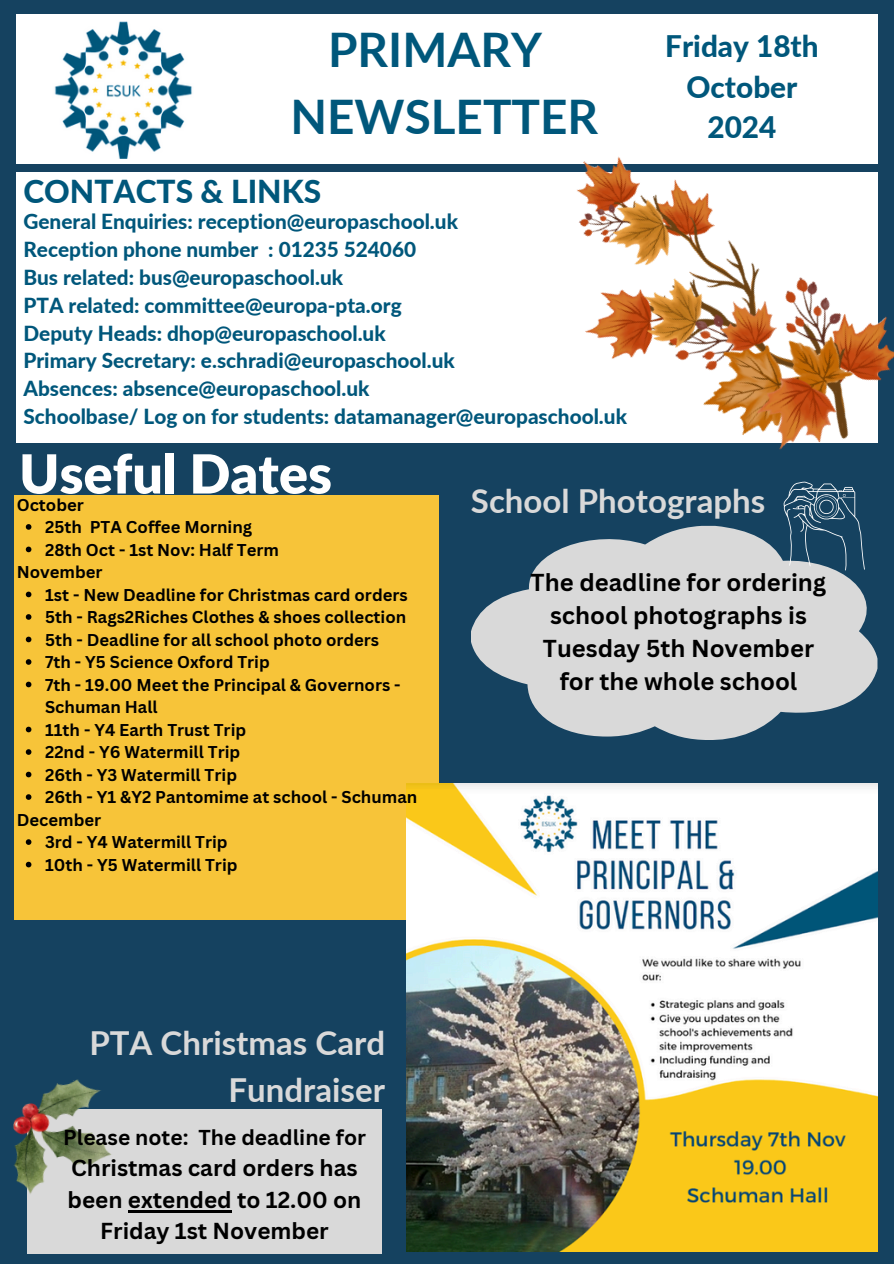
<style>
.page{position:relative;width:894px;height:1264px;background:#fff}
.page>*{position:absolute;margin:0;border:0;box-sizing:border-box;transform-origin:0 0}
.t1{font:900 53.85px "Lato";color:#fff}
.t2{font:700 47.7px/66.3px "Lato";color:#00577b;text-align:center}
.t3{font:700 33px/46.2px "Lato";color:#d9d9d9;text-align:right}
.t4{font:800 31.65px "Lato";color:#00577b}
.t5{font:800 29.7px/40.5px "Lato";color:#00577b;text-align:center}
.t6{font:700 23.85px/33.2px "Canva Sans";color:#000;text-align:center}
.t7{font:700 22.5px/31.5px "Canva Sans";color:#000;text-align:center}
.t8{font:700 21px "Canva Sans";color:#000}
.t9{font:800 20.7px/27.9px "Lato";color:#00577b}
.t10{font:700 16.65px/22.5px "Canva Sans";color:#000}
</style>
<div class="page">
<div style="left:0;top:0;width:893px;height:1263px;background:#154260"></div>
<div style="left:16px;top:14px;width:861px;height:150px;background:#fff"></div>
<img style="left:54px;top:21px;width:138px;height:137px">
<div style="left:16px;top:172px;width:861px;height:270px;background:#fff"></div>
<div style="left:14px;top:495px;width:425px;height:424px;background:#f7c439"></div>
<img style="left:505px;top:132px;width:388px;height:318px">
<img style="left:407px;top:783px;width:470px;height:468px">
<div style="left:28px;top:1109px;width:354px;height:144px;background:#d9d9d9"></div>
<img style="left:13px;top:1079px;width:99px;height:117px">
<svg style="left:26px;top:524px;width:5px;height:5px"></svg>
<svg style="left:26px;top:546px;width:5px;height:6px"></svg>
<svg style="left:26px;top:591px;width:5px;height:6px"></svg>
<svg style="left:26px;top:614px;width:5px;height:5px"></svg>
<svg style="left:26px;top:636px;width:5px;height:6px"></svg>
<svg style="left:26px;top:659px;width:5px;height:5px"></svg>
<svg style="left:26px;top:681px;width:5px;height:6px"></svg>
<svg style="left:26px;top:726px;width:5px;height:6px"></svg>
<svg style="left:26px;top:749px;width:5px;height:5px"></svg>
<svg style="left:26px;top:771px;width:5px;height:6px"></svg>
<svg style="left:26px;top:794px;width:5px;height:5px"></svg>
<svg style="left:26px;top:839px;width:5px;height:5px"></svg>
<svg style="left:26px;top:861px;width:5px;height:6px"></svg>
<hr style="left:128px;top:1209px;width:104px;height:3px;background:#000">
<svg style="left:471px;top:526px;width:406px;height:214px;fill:#d9d9d9"></svg>
<svg style="left:783px;top:481px;width:81px;height:89px"></svg>
<h1 class="t2" style="left:290px;top:16px;width:309px">PRIMARY<br>NEWSLETTER</h1>
<h4 class="t5" style="left:665px;top:25px;width:155px">Friday 18th<br>October<br>2024</h4>
<h3 class="t4" style="left:23px;top:172px;width:299px">CONTACTS &amp; LINKS</h3>
<h5 class="t9" style="left:23px;top:207px;width:605px">General Enquiries: reception@europaschool.uk<br>Reception phone number : 01235 524060<br>Bus related: bus@europaschool.uk<br>PTA related: committee@europa-pta.org<br>Deputy Heads: dhop@europaschool.uk<br>Primary Secretary: e.schradi@europaschool.uk<br>Absences: absence@europaschool.uk<br>Schoolbase/ Log on for students: datamanager@europaschool.uk</h5>
<p class="t1" style="left:19px;top:440px;width:314px">Useful Dates</p>
<h6 class="t10" style="left:17px;top:493px;width:69px">October</h6>
<p class="t10" style="left:45px;top:515px;width:209px">25th PTA Coffee Morning</p>
<p class="t10" style="left:45px;top:538px;width:235px">28th Oct - 1st Nov: Half Term</p>
<h6 class="t10" style="left:17px;top:560px;width:87px">November</h6>
<p class="t10" style="left:45px;top:583px;width:364px">1st - New Deadline for Christmas card orders</p>
<p class="t10" style="left:45px;top:605px;width:362px">5th - Rags2Riches Clothes &amp; shoes collection</p>
<p class="t10" style="left:45px;top:628px;width:335px">5th - Deadline for all school photo orders</p>
<p class="t10" style="left:45px;top:650px;width:226px">7th - Y5 Science Oxford Trip</p>
<p class="t10" style="left:45px;top:673px;width:357px">7th - 19.00 Meet the Principal &amp; Governors -<br>Schuman Hall</p>
<p class="t10" style="left:45px;top:718px;width:202px">11th - Y4 Earth Trust Trip</p>
<p class="t10" style="left:45px;top:740px;width:197px">22nd - Y6 Watermill Trip</p>
<p class="t10" style="left:45px;top:763px;width:193px">26th - Y3 Watermill Trip</p>
<p class="t10" style="left:45px;top:785px;width:373px">26th - Y1 &amp;Y2 Pantomime at school - Schuman</p>
<h6 class="t10" style="left:17px;top:808px;width:86px">December</h6>
<p class="t10" style="left:45px;top:830px;width:184px">3rd - Y4 Watermill Trip</p>
<p class="t10" style="left:45px;top:853px;width:194px">10th - Y5 Watermill Trip</p>
<p class="t3" style="left:471px;top:477px;width:296px">School Photographs</p>
<h4 class="t6" style="left:530px;top:565px;width:297px">The deadline for ordering school photographs is<br>Tuesday 5th November for the whole school</h4>
<h5 class="t3" style="left:89px;top:1019px;width:297px">PTA Christmas Card<br>Fundraiser</h5>
<p class="t8" style="left:63px;top:1122px;width:304px">Please note: The deadline for</p>
<p class="t7" style="left:67px;top:1151px;width:295px">Christmas card orders has been extended to 12.00 on<br>Friday 1st November</p>
</div>
